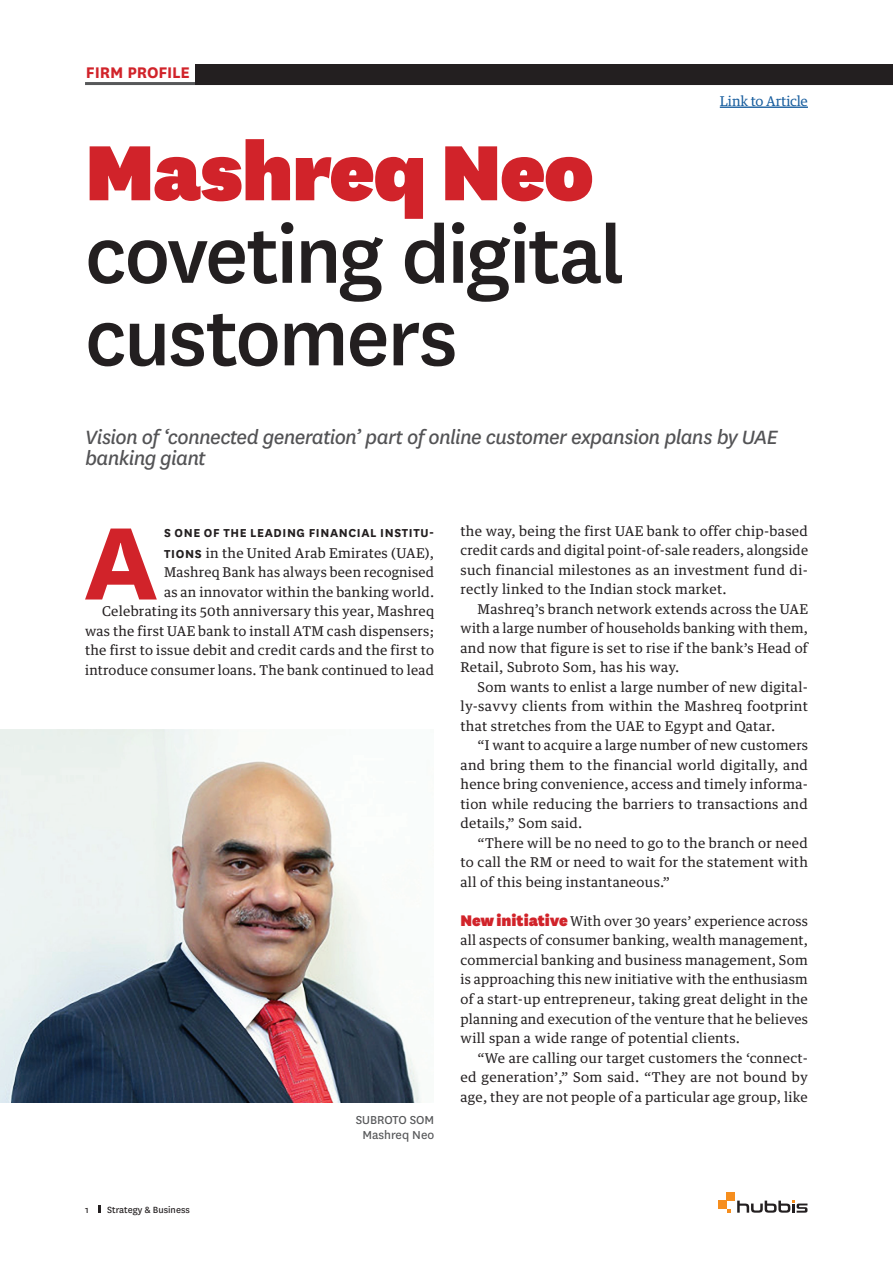
<style>
.page{position:relative;width:893px;height:1263px;background:#fff}
.page>*{position:absolute;margin:0;border:0;box-sizing:border-box;transform-origin:0 0}
.t1{font:700 120.45px "National";color:#d1232a}
.t2{font:900 91.5px "National";letter-spacing:-.02em;color:#d1232a}
.t3{font:500 90px/82.5px "National";letter-spacing:-.025em;color:#231f20}
.t4{font:italic 22.5px/21px "National";letter-spacing:-.03em;color:#535355}
.t5{font:700 18px "National";letter-spacing:-.01em;color:#d1232a}
.t6{font:13.5px/19.5px "Guardian Text Egyp";letter-spacing:.02em;color:#231f20;text-align:justify}
.t7{font:700 13.5px "National";letter-spacing:.045em;color:#231f20}
.t8{font:13.5px/15px "National";color:#57585a;text-align:center}
.t9{font:13.5px "Guardian Text Egyp";color:#175d9e}
.t10{font:10.5px "National";color:#231f20}
.s1{font-family:"National";font-weight:700}
.s2{font-family:"National";font-weight:900;font-size:18px;color:#d1232a}
</style>
<div class="page">
<svg style="left:737px;top:1200px;width:70px;height:13px"></svg>
<div style="left:727px;top:1192px;width:8px;height:8px;background:#f68e1e"></div>
<div style="left:718px;top:1200px;width:9px;height:9px;background:#f68e1e"></div>
<img style="left:0;top:729px;width:421px;height:374px">
<hr style="left:720px;top:107px;width:88px;height:1px;background:#175d9e">
<svg style="left:98px;top:1205px;width:2px;height:8px"></svg>
<hr style="left:85px;top:82px;width:808px;height:3px;background:#57585a">
<div style="left:196px;top:64px;width:697px;height:21px;background:#231f20"></div>
<h3 class="t5" style="left:86px;top:59px;width:105px">FIRM PROFILE</h3>
<h2 class="t2" style="left:85px;top:108px;width:510px">Mashreq Neo</h2>
<h3 class="t3" style="left:85px;top:209px;width:541px">coveting digital customers</h3>
<p class="t9" style="left:720px;top:90px;width:90px">Link to Article</p>
<h3 class="t4" style="left:85px;top:426px;width:694px">Vision of ‘connected generation’ part of online customer expansion plans by UAE banking giant</h3>
<h1 class="t1" style="left:84px;top:477px;width:76px">A</h1>
<p class="t7" style="left:164px;top:523px;width:272px">S ONE OF THE LEADING FINANCIAL INSTITU-</p>
<p class="t6" style="left:85px;top:541px;width:351px;text-align:right"><span class="s1">TIONS</span> in the United Arab Emirates (UAE),<br>Mashreq Bank has always been recognised<br>as an innovator within the banking world.<br>Celebrating its 50th anniversary this year, Mashreq was the first UAE bank to install ATM cash dispensers; the first to issue debit and credit cards and the first to introduce consumer loans. The bank continued to lead</p>
<p class="t10" style="left:85px;top:1202px;width:5px">1</p>
<p class="t10" style="left:107px;top:1202px;width:84px">Strategy &amp; Business</p>
<p class="t8" style="left:356px;top:1111px;width:80px">SUBROTO SOM<br>Mashreq Neo</p>
<p class="t6" style="left:460px;top:520px;width:349px">the way, being the first UAE bank to offer chip-based credit cards and digital point-of-sale readers, alongside such financial milestones as an investment fund di&shy;rectly linked to the Indian stock market.</p>
<p class="t6" style="left:460px;top:598px;width:349px;text-indent:17px">Mashreq’s branch network extends across the UAE with a large number of households banking with them, and now that figure is set to rise if the bank’s Head of Retail, Subroto Som, has his way.</p>
<p class="t6" style="left:460px;top:676px;width:349px;text-indent:17px">Som wants to enlist a large number of new digital&shy;ly-savvy clients from within the Mashreq footprint that stretches from the UAE to Egypt and Qatar.</p>
<p class="t6" style="left:460px;top:734px;width:349px;text-indent:17px">“I want to acquire a large number of new customers and bring them to the financial world digitally, and hence bring convenience, access and timely informa&shy;tion while reducing the barriers to transactions and details,” Som said.</p>
<p class="t6" style="left:460px;top:832px;width:349px;text-indent:17px">“There will be no need to go to the branch or need to call the RM or need to wait for the statement with all of this being instantaneous.”</p>
<p class="t6" style="left:460px;top:910px;width:349px"><span class="s2">New initiative</span> With over 30 years’ experience across all aspects of consumer banking, wealth management, commercial banking and business management, Som is approaching this new initiative with the enthusiasm of a start-up entrepreneur, taking great delight in the planning and execution of the venture that he believes will span a wide range of potential clients.</p>
<p class="t6" style="left:460px;top:1046px;width:349px;text-indent:17px">“We are calling our target customers the ‘connect&shy;ed generation’,” Som said. “They are not bound by age, they are not people of a particular age group, like</p>
</div>
